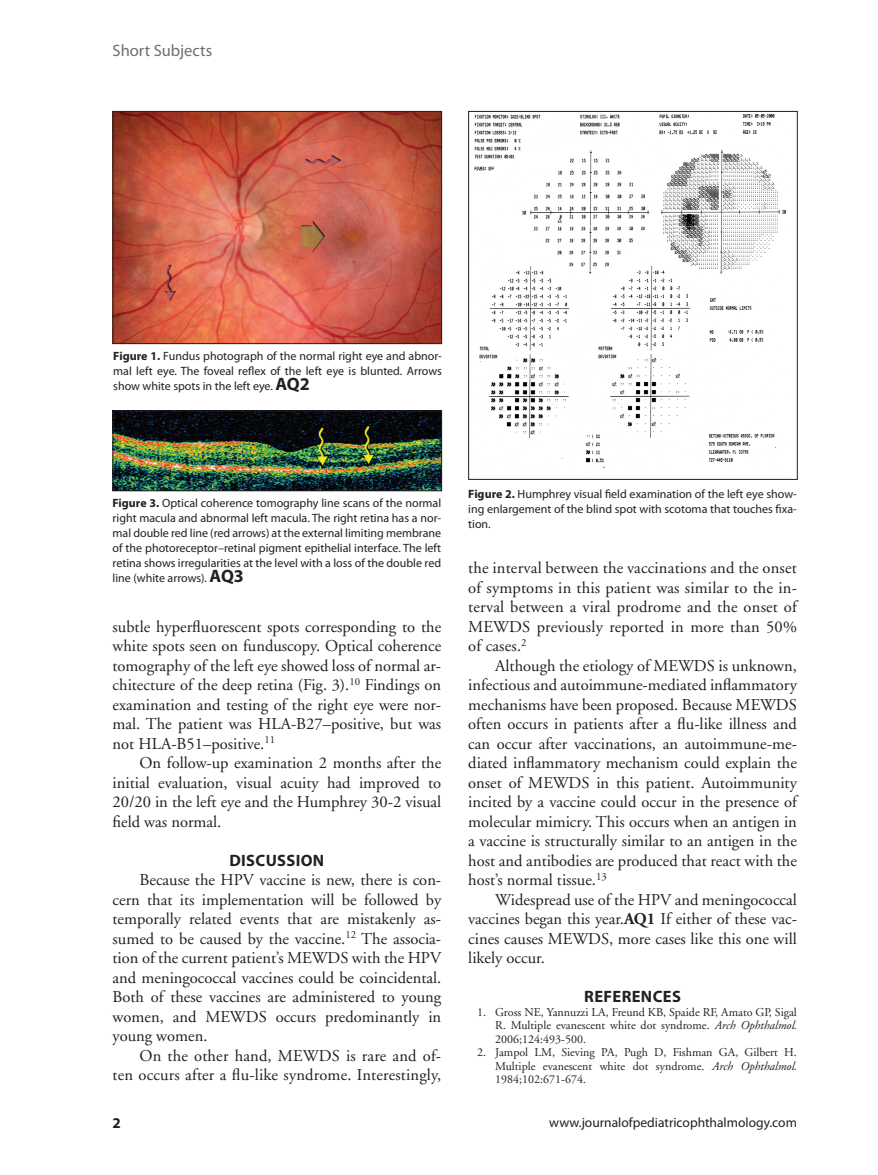
<style>
.page{position:relative;width:878px;height:1175px;background:#fff}
.page>*{position:absolute;margin:0;border:0;box-sizing:border-box;transform-origin:0 0}
.Body_text{font:16.5px/19.5px "Adobe Garamond";color:#231f20;text-align:justify}
.table_text{font:16.5px "Myriad Pro";color:#6c6d70}
.subhead1{font:700 16.5px "Myriad Pro";letter-spacing:.02em;color:#231f20}
.reference_subhead{font:700 16.5px "Myriad Pro";letter-spacing:.02em;color:#231f20}
.runningFoot{font:13.5px "Myriad Pro";color:#231f20}
.t1{font:12px/15px "Myriad Pro";color:#231f20;text-align:justify}
.references{font:12px/13.5px "Adobe Garamond";color:#231f20;text-align:justify}
.s1{font-weight:700}
.s2{font-weight:700;font-size:18px}
.s3{font-style:italic}
</style>
<div class="page">
<img style="left:114px;top:412px;width:326px;height:77px">
<div style="left:112px;top:410px;width:330px;height:81px;border:1px solid #231f20"></div>
<img style="left:470px;top:114px;width:317px;height:355px">
<div style="left:468px;top:111px;width:329px;height:369px;border:1px solid #231f20"></div>
<img style="left:114px;top:113px;width:326px;height:229px">
<div style="left:112px;top:111px;width:330px;height:233px;border:1px solid #231f20"></div>
<p class="table_text" style="left:112px;top:42px;width:101px">Short Subjects</p>
<p class="t1" style="left:113px;top:348px;width:330px"><span class="s1">Figure 1 .</span> Fundus photograph of the normal right eye and abnor&shy;mal left eye. The foveal reflex of the left eye is blunted. Arrows show white spots in the left eye. <span class="s2">AQ2</span></p>
<p class="t1" style="left:112px;top:495px;width:330px"><span class="s1">Figure 3.</span> Optical coherence tomography line scans of the normal right macula and abnormal left macula. The right retina has a nor&shy;mal double red line (red arrows) at the external limiting membrane of the photoreceptor–retinal pigment epithelial interface. The left retina shows irregularities at the level with a loss of the double red line (white arrows). <span class="s2">AQ3</span></p>
<p class="t1" style="left:468px;top:486px;width:330px"><span class="s1">Figure 2.</span> Humphrey visual field examination of the left eye show&shy;ing enlargement of the blind spot with scotoma that touches fixa&shy;tion.</p>
<p class="Body_text" style="left:468px;top:558px;width:330px">the interval between the vaccinations and the onset of symptoms in this patient was similar to the in&shy;terval between a viral prodrome and the onset of MEWDS previously reported in more than 50% of cases.<sup>2</sup></p>
<p class="Body_text" style="left:468px;top:656px;width:330px;text-indent:27px">Although the etiology of MEWDS is unknown, infectious and autoimmune-mediated inflammatory mechanisms have been proposed. Because MEWDS often occurs in patients after a flu-like illness and can occur after vaccinations, an autoimmune-me&shy;diated inflammatory mechanism could explain the onset of MEWDS in this patient. Autoimmunity incited by a vaccine could occur in the presence of molecular mimicry. This occurs when an antigen in a vaccine is structurally similar to an antigen in the host and antibodies are produced that react with the host’s normal tissue.<sup>13</sup></p>
<p class="Body_text" style="left:468px;top:890px;width:330px;text-indent:27px">Widespread use of the HPV and meningococcal vaccines began this year.<span class="s1">AQ1</span> If either of these vac&shy;cines causes MEWDS, more cases like this one will likely occur.</p>
<p class="reference_subhead" style="left:584px;top:987px;width:98px">REFERENCES</p>
<p class="references" style="left:495px;top:1005px;width:303px;text-indent:-18px">1. Gross NE, Yannuzzi LA, Freund KB, Spaide RF, Amato GP, Sigal R. Multiple evanescent white dot syndrome. <span class="s3">Arch Ophthalmol.<br></span>2006;124:493-500.</p>
<p class="references" style="left:495px;top:1046px;width:303px;text-indent:-18px">2. Jampol LM, Sieving PA, Pugh D, Fishman GA, Gilbert H.<br>Multiple evanescent white dot syndrome. <span class="s3">Arch Ophthalmol.<br></span>1984;102:671-674.</p>
<p class="Body_text" style="left:112px;top:617px;width:330px">subtle hyperfluorescent spots corresponding to the white spots seen on funduscopy. Optical coherence tomography of the left eye showed loss of normal ar&shy;chitecture of the deep retina (Fig. 3).<sup>10</sup> Findings on examination and testing of the right eye were nor&shy;mal. The patient was HLA-B27–positive, but was not HLA-B51–positive.<sup>11</sup></p>
<p class="Body_text" style="left:112px;top:753px;width:330px;text-indent:27px">On follow-up examination 2 months after the initial evaluation, visual acuity had improved to 20/20 in the left eye and the Humphrey 30-2 visual field was normal.</p>
<p class="subhead1" style="left:229px;top:851px;width:96px">DISCUSSION</p>
<p class="Body_text" style="left:112px;top:870px;width:330px;text-indent:27px">Because the HPV vaccine is new, there is con&shy;cern that its implementation will be followed by temporally related events that are mistakenly as&shy;sumed to be caused by the vaccine.<sup>12</sup> The associa&shy;tion of the current patient’s MEWDS with the HPV and meningococcal vaccines could be coincidental.<br>Both of these vaccines are administered to young women, and MEWDS occurs predominantly in young women.</p>
<p class="Body_text" style="left:112px;top:1046px;width:330px;text-align:right">On the other hand, MEWDS is rare and of-<br>ten occurs after a flu-like syndrome. Interestingly,</p>
<p class="runningFoot" style="left:549px;top:1114px;width:249px">www.journalofpediatricophthalmology.com</p>
</div>
